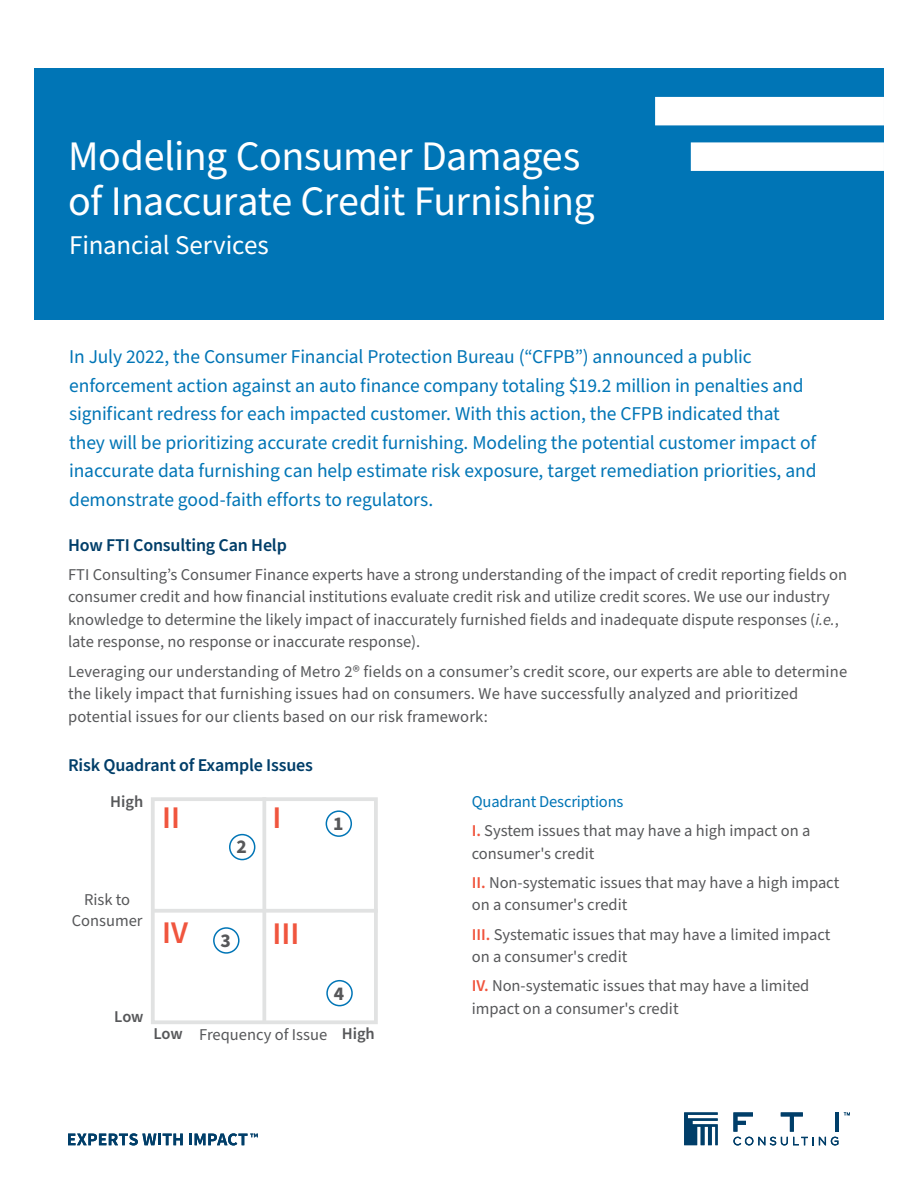
<style>
.page{position:relative;width:918px;height:1188px;background:#fff}
.page>*{position:absolute;margin:0;border:0;box-sizing:border-box;transform-origin:0 0}
.Headline-NoPhoto{font:42px/45px "Source Sans Pro";letter-spacing:-.015em;color:#fff}
.Body_Copy{font:600 31.5px "Source Sans Pro";color:#f0553e}
.Subtitle-NoPhoto{font:27px "Source Sans Pro";letter-spacing:-.01em;color:#fff}
.Intro{font:19.5px/28.5px "Source Sans Pro";letter-spacing:-.01em;color:#0075b6}
.Body_Copy-2{font:700 19.5px "Source Sans Pro";color:#57585a}
.Subhead_L1_-_MAIN_co{font:600 18px "Source Sans Pro";letter-spacing:-.01em;color:#003e69}
.Subhead_L1_-_MAIN{font:600 18px "Source Sans Pro";letter-spacing:-.01em;color:#003e69}
.Body_Copy-3{font:16.5px/22.5px "Source Sans Pro";color:#57585a}
.Subhead_L2{font:16.5px "Source Sans Pro";letter-spacing:-.01em;color:#0075b6}
.Body_Copy-4{font:600 16.5px "Source Sans Pro";color:#57585a}
.s1{font-style:italic}
.s2{font-weight:600;color:#f0553e}
</style>
<div class="page">
<div style="left:34px;top:68px;width:850px;height:219px;background:#0075b6"></div>
<div style="left:34px;top:167px;width:850px;height:153px;background:#0075b6"></div>
<div style="left:655px;top:97px;width:229px;height:28px;background:#fff"></div>
<div style="left:691px;top:142px;width:193px;height:29px;background:#fff"></div>
<svg style="left:68px;top:1133px;width:115px;height:12px"></svg>
<svg style="left:189px;top:1133px;width:69px;height:12px"></svg>
<svg style="left:684px;top:1112px;width:34px;height:33px"></svg>
<svg style="left:844px;top:1112px;width:6px;height:3px"></svg>
<hr style="left:835px;top:1112px;width:4px;height:20px;background:#003e69">
<svg style="left:733px;top:1112px;width:105px;height:33px"></svg>
<div style="left:151px;top:797px;width:227px;height:227px;border:4px solid #e1e2e2"></div>
<svg style="left:262px;top:797px;width:4px;height:225px"></svg>
<hr style="left:152px;top:909px;width:226px;height:4px;background:#e1e2e2">
<div style="left:229px;top:834px;width:26px;height:26px;border:2px solid #0075b6;border-radius:50%"></div>
<div style="left:213px;top:927px;width:27px;height:27px;border:2px solid #0075b6;border-radius:50%"></div>
<div style="left:326px;top:980px;width:27px;height:26px;border:2px solid #0075b6;border-radius:50%"></div>
<div style="left:326px;top:810px;width:26px;height:27px;border:2px solid #0075b6;border-radius:50%"></div>
<p class="Headline-NoPhoto" style="left:68px;top:135px;width:528px">Modeling Consumer Damages of Inaccurate Credit Furnishing</p>
<p class="Subtitle-NoPhoto" style="left:69px;top:227px;width:201px">Financial Services</p>
<p class="Intro" style="left:69px;top:343px;width:749px">In July 2022, the Consumer Financial Protection Bureau (“CFPB”) announced a public enforcement action against an auto finance company totaling $19.2 million in penalties and significant redress for each impacted customer. With this action, the CFPB indicated that they will be prioritizing accurate credit furnishing. Modeling the potential customer impact of inaccurate data furnishing can help estimate risk exposure, target remediation priorities, and demonstrate good-faith efforts to regulators.</p>
<p class="Subhead_L1_-_MAIN" style="left:68px;top:533px;width:220px">How FTI Consulting Can Help</p>
<p class="Body_Copy-3" style="left:68px;top:564px;width:781px">FTI Consulting’s Consumer Finance experts have a strong understanding of the impact of credit reporting fields on consumer credit and how financial institutions evaluate credit risk and utilize credit scores. We use our industry knowledge to determine the likely impact of inaccurately furnished fields and inadequate dispute responses (<span class="s1">i.e.</span>, late response, no response or inaccurate response).</p>
<p class="Body_Copy-3" style="left:68px;top:661px;width:781px">Leveraging our understanding of Metro 2® fields on a consumer’s credit score, our experts are able to determine the likely impact that furnishing issues had on consumers. We have successfully analyzed and prioritized potential issues for our clients based on our risk framework:</p>
<p class="Subhead_L1_-_MAIN_co" style="left:68px;top:753px;width:246px">Risk Quadrant of Example Issues</p>
<p class="Body_Copy-4" style="left:110px;top:791px;width:35px">High</p>
<p class="Body_Copy-3" style="left:72px;top:890px;width:72px;line-height:21px;text-align:center">Risk to<br>Consumer</p>
<p class="Body_Copy" style="left:162px;top:797px;width:19px">II</p>
<p class="Body_Copy-2" style="left:333px;top:810px;width:12px">1</p>
<p class="Body_Copy" style="left:273px;top:797px;width:10px">I</p>
<p class="Body_Copy" style="left:162px;top:912px;width:27px">IV</p>
<p class="Body_Copy-2" style="left:237px;top:834px;width:12px">2</p>
<p class="Body_Copy-2" style="left:221px;top:927px;width:12px">3</p>
<p class="Body_Copy" style="left:273px;top:913px;width:28px">III</p>
<p class="Body_Copy-4" style="left:114px;top:1006px;width:31px">Low</p>
<p class="Body_Copy-2" style="left:334px;top:980px;width:12px">4</p>
<p class="Body_Copy-4" style="left:154px;top:1023px;width:31px">Low</p>
<p class="Body_Copy-3" style="left:199px;top:1024px;width:129px">Frequency of Issue</p>
<p class="Body_Copy-4" style="left:342px;top:1023px;width:35px">High</p>
<p class="Subhead_L2" style="left:472px;top:790px;width:153px">Quadrant Descriptions</p>
<p class="Body_Copy-3" style="left:472px;top:820px;width:340px"><span class="s2">I.</span> System issues that may have a high impact on a consumer's credit</p>
<p class="Body_Copy-3" style="left:472px;top:872px;width:369px"><span class="s2">II.</span> Non-systematic issues that may have a high impact on a consumer's credit</p>
<p class="Body_Copy-3" style="left:472px;top:923px;width:360px"><span class="s2">III.</span> Systematic issues that may have a limited impact on a consumer's credit</p>
<p class="Body_Copy-3" style="left:472px;top:975px;width:339px"><span class="s2">IV.</span> Non-systematic issues that may have a limited impact on a consumer's credit</p>
</div>
